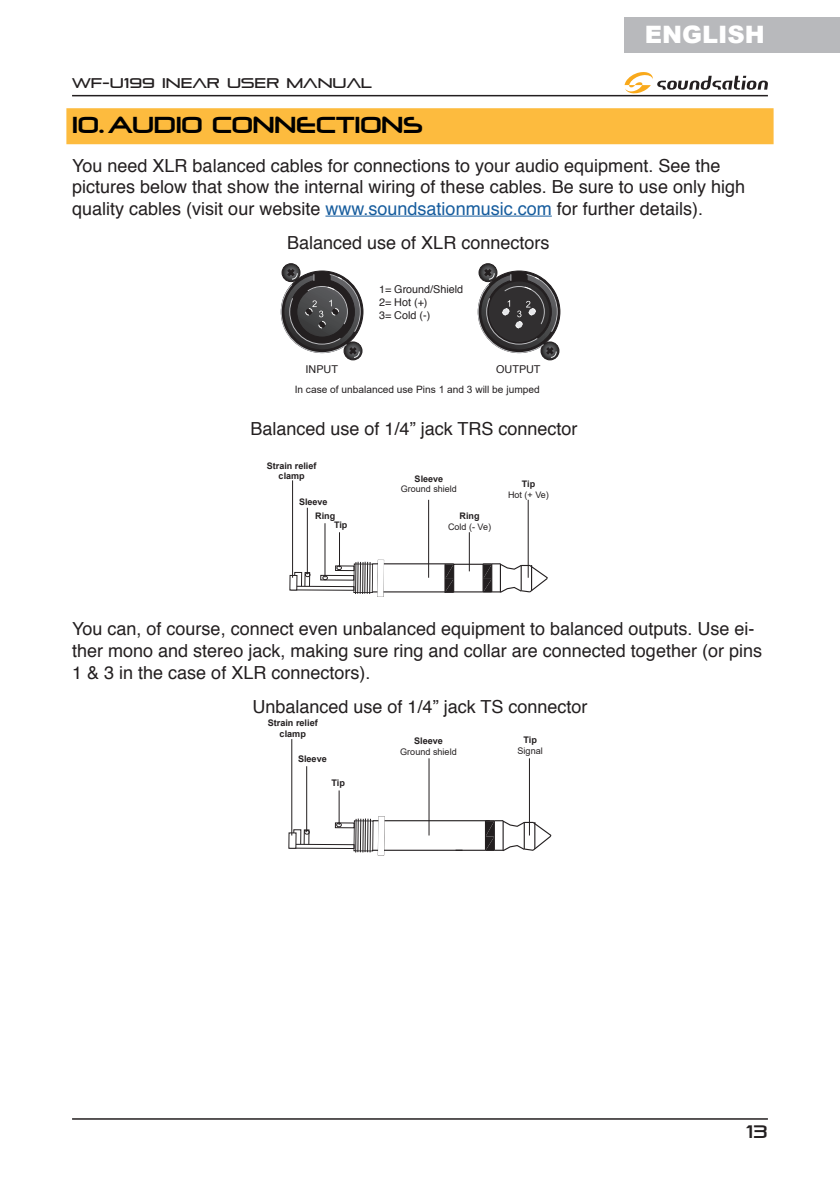
<style>
.page{position:relative;width:840px;height:1191px;background:#fff}
.page>*{position:absolute;margin:0;border:0;box-sizing:border-box;transform-origin:0 0}
.t1{font:900 24px "Arial";color:#fff}
.t2{font:22px "Neuropolitical";color:#000}
.ENG_-_Basic_Text_w_3mm_space_after{font:18px/21.6px "Helvetica";color:#231f20}
.ENG_-_Basic_Text_for_User_e_Manual{font:18px "Helvetica";color:#231f20}
.t3{font:18px "Pirulen";color:#231f20}
.t4{font:14px "Pirulen";color:#231f20}
.ENG_-_Basic_Text_for_User_e_Manual-2{font:10.8px "Helvetica";color:#231f20}
.ENG_-_Basic_Text_for_User_e_Manual-3{font:10.2px "Arial";color:#231f20}
.t5{font:700 9px/10.8px "Arial";color:#231f20;text-align:center}
.t6{font:9px "Arial";color:#231f20}
.s1{color:#175d9e}
</style>
<div class="page">
<div style="left:66px;top:108px;width:707px;height:36px;background:#fdbb3e"></div>
<hr style="left:325px;top:216px;width:226px;height:1px;background:#175d9e">
<div style="left:282px;top:263px;width:18px;height:19px;border:1px solid #231f20;border-radius:50%"></div>
<div style="left:344px;top:342px;width:18px;height:18px;border:1px solid #231f20;border-radius:50%"></div>
<svg style="left:280px;top:266px;width:82px;height:92px"></svg>
<div style="left:478px;top:263px;width:19px;height:19px;border:1px solid #231f20;border-radius:50%"></div>
<div style="left:540px;top:342px;width:18px;height:18px;border:1px solid #231f20;border-radius:50%"></div>
<svg style="left:477px;top:266px;width:81px;height:92px"></svg>
<svg style="left:443px;top:562px;width:105px;height:31px"></svg>
<hr style="left:372px;top:563px;width:81px;height:1px;background:#231f20">
<hr style="left:372px;top:591px;width:73px;height:1px;background:#231f20">
<div style="left:294px;top:572px;width:7px;height:15px;border:1px solid #231f20"></div>
<div style="left:335px;top:566px;width:19px;height:5px;border:1px solid #231f20"></div>
<div style="left:290px;top:586px;width:64px;height:4px;border:1px solid #231f20"></div>
<div style="left:320px;top:575px;width:34px;height:5px;border:1px solid #231f20"></div>
<svg style="left:336px;top:566px;width:5px;height:4px"></svg>
<svg style="left:322px;top:576px;width:5px;height:4px"></svg>
<div style="left:290px;top:575px;width:7px;height:15px;background:#fff"></div>
<svg style="left:305px;top:573px;width:5px;height:4px"></svg>
<svg style="left:353px;top:560px;width:31px;height:37px"></svg>
<div style="left:377px;top:560px;width:6px;height:36px;background:#fff"></div>
<hr style="left:339px;top:532px;width:1px;height:35px;background:#231f20">
<hr style="left:307px;top:508px;width:1px;height:66px;background:#231f20">
<hr style="left:292px;top:480px;width:1px;height:98px;background:#231f20">
<hr style="left:428px;top:500px;width:1px;height:78px;background:#231f20">
<hr style="left:527px;top:500px;width:1px;height:78px;background:#231f20">
<hr style="left:324px;top:523px;width:1px;height:54px;background:#231f20">
<hr style="left:468px;top:532px;width:1px;height:39px;background:#231f20">
<hr style="left:484px;top:820px;width:2px;height:30px;background:#231f20">
<svg style="left:485px;top:819px;width:67px;height:32px"></svg>
<hr style="left:455px;top:849px;width:30px;height:2px;background:#231f20">
<hr style="left:372px;top:820px;width:117px;height:1px;background:#231f20">
<hr style="left:372px;top:849px;width:90px;height:2px;background:#231f20">
<div style="left:293px;top:829px;width:8px;height:16px;border:1px solid #231f20"></div>
<div style="left:335px;top:822px;width:19px;height:6px;border:1px solid #231f20"></div>
<div style="left:289px;top:844px;width:65px;height:4px;border:1px solid #231f20"></div>
<svg style="left:336px;top:822px;width:5px;height:5px"></svg>
<div style="left:289px;top:833px;width:7px;height:15px;background:#fff"></div>
<svg style="left:304px;top:830px;width:5px;height:4px"></svg>
<svg style="left:353px;top:818px;width:25px;height:37px"></svg>
<div style="left:378px;top:816px;width:6px;height:39px;background:#fff"></div>
<hr style="left:338px;top:790px;width:1px;height:35px;background:#231f20">
<hr style="left:306px;top:766px;width:1px;height:66px;background:#231f20">
<hr style="left:291px;top:739px;width:1px;height:96px;background:#231f20">
<hr style="left:428px;top:758px;width:1px;height:77px;background:#231f20">
<hr style="left:529px;top:758px;width:1px;height:77px;background:#231f20">
<hr style="left:72px;top:95px;width:695px;height:1px;background:#231f20">
<svg style="left:624px;top:72px;width:143px;height:22px"></svg>
<hr style="left:72px;top:1118px;width:695px;height:1px;background:#231f20">
<div style="left:624px;top:17px;width:215px;height:35px;background:#b8b9bc"></div>
<p class="t4" style="left:72px;top:74px;width:301px">WF-U199 INEAR USER MANUAL</p>
<h1 class="t1" style="left:644px;top:17px;width:121px">ENGLISH</h1>
<p class="t2" style="left:72px;top:111px;width:352px">10. AUDIO CONNECTIONS</p>
<p class="ENG_-_Basic_Text_w_3mm_space_after" style="left:72px;top:155px;width:674px">You need XLR balanced cables for connections to your audio equipment. See the pictures below that show the internal wiring of these cables. Be sure to use only high quality cables (visit our website <span class="s1">www.soundsationmusic.com</span> for further details).</p>
<p class="ENG_-_Basic_Text_for_User_e_Manual" style="left:287px;top:229px;width:264px">Balanced use of XLR connectors</p>
<p class="ENG_-_Basic_Text_for_User_e_Manual-2" style="left:379px;top:281px;width:86px">1= Ground/Shield</p>
<p class="ENG_-_Basic_Text_for_User_e_Manual-2" style="left:379px;top:294px;width:50px">2= Hot (+)</p>
<p class="ENG_-_Basic_Text_for_User_e_Manual-2" style="left:379px;top:307px;width:53px">3= Cold (-)</p>
<p class="ENG_-_Basic_Text_for_User_e_Manual-2" style="left:305px;top:361px;width:34px">INPUT</p>
<p class="ENG_-_Basic_Text_for_User_e_Manual-2" style="left:496px;top:361px;width:46px">OUTPUT</p>
<p class="ENG_-_Basic_Text_for_User_e_Manual-3" style="left:294px;top:383px;width:246px">In case of unbalanced use Pins 1 and 3 will be jumped</p>
<p class="ENG_-_Basic_Text_for_User_e_Manual" style="left:250px;top:415px;width:328px">Balanced use of 1/4” jack TRS connector</p>
<p class="t5" style="left:267px;top:460px;width:51px">Strain relief clamp</p>
<p class="t5" style="left:299px;top:496px;width:30px">Sleeve</p>
<p class="t5" style="left:334px;top:519px;width:15px">Tip</p>
<p class="t5" style="left:414px;top:473px;width:30px">Sleeve</p>
<p class="t6" style="left:400px;top:483px;width:58px">Ground shield</p>
<p class="t5" style="left:521px;top:478px;width:15px">Tip</p>
<p class="t6" style="left:508px;top:488px;width:42px">Hot (+ Ve)</p>
<p class="t5" style="left:315px;top:510px;width:22px">Ring</p>
<p class="t5" style="left:459px;top:510px;width:22px">Ring</p>
<p class="t6" style="left:448px;top:520px;width:45px">Cold (- Ve)</p>
<p class="ENG_-_Basic_Text_w_3mm_space_after" style="left:72px;top:619px;width:691px">You can, of course, connect even unbalanced equipment to balanced outputs. Use ei&shy;ther mono and stereo jack, making sure ring and collar are connected together (or pins<br>1 &amp; 3 in the case of XLR connectors).</p>
<p class="ENG_-_Basic_Text_for_User_e_Manual" style="left:252px;top:692px;width:336px">Unbalanced use of 1/4” jack TS connector</p>
<p class="t5" style="left:267px;top:717px;width:51px">Strain relief clamp</p>
<p class="t5" style="left:298px;top:753px;width:30px">Sleeve</p>
<p class="t5" style="left:331px;top:778px;width:15px">Tip</p>
<p class="t5" style="left:523px;top:734px;width:15px">Tip</p>
<p class="t6" style="left:517px;top:744px;width:27px">Signal</p>
<p class="t5" style="left:414px;top:735px;width:30px">Sleeve</p>
<p class="t6" style="left:400px;top:745px;width:58px">Ground shield</p>
<p class="t3" style="left:745px;top:1120px;width:23px">13</p>
</div>
